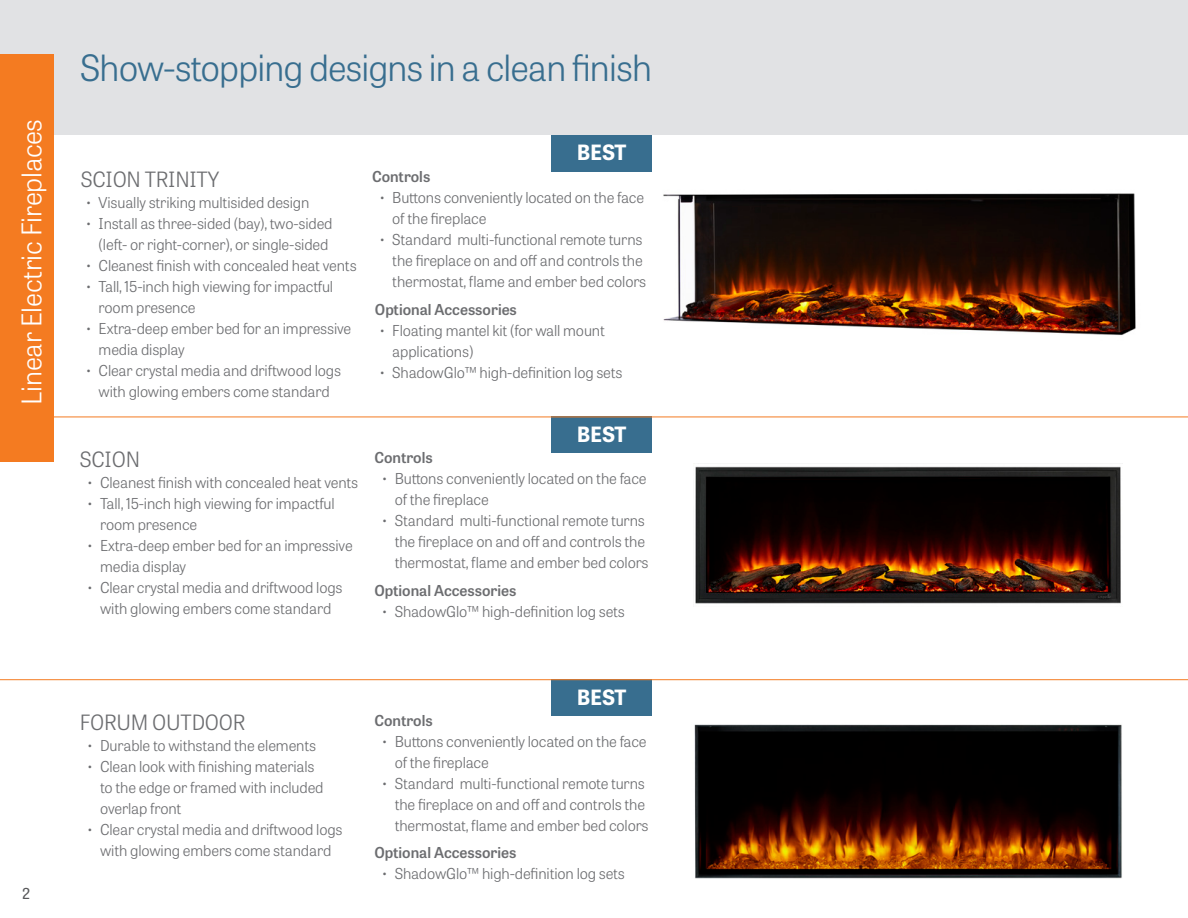
<style>
.page{position:relative;width:1188px;height:918px;background:#fff}
.page>*{position:absolute;margin:0;border:0;box-sizing:border-box;transform-origin:0 0}
.t1{font:300 36px "Tablet Gothic";letter-spacing:-.025em;color:#386e8f}
.t2{font:300 27px "Tablet Gothic";letter-spacing:-.01em;color:#fff}
.t3{font:300 21px "Tablet Gothic";letter-spacing:-.01em;color:#6c6d70}
.t4{font:700 21px "Tablet Gothic";letter-spacing:-.01em;color:#fff}
.t5{font:300 15px/21px "Tablet Gothic";letter-spacing:-.01em;color:#6c6d70}
.t6{font:600 15px "Tablet Gothic";color:#6c6d70}
.t7{font:15px "Tablet Gothic";color:#57585a}
</style>
<div class="page">
<div style="left:552px;top:135px;width:100px;height:37px;background:#386e8f"></div>
<div style="left:552px;top:679px;width:100px;height:37px;background:#386e8f"></div>
<div style="left:552px;top:417px;width:100px;height:36px;background:#386e8f"></div>
<div style="left:0;top:0;width:1188px;height:135px;background:#e1e2e4"></div>
<div style="left:0;top:55px;width:54px;height:407px;background:#f47b21"></div>
<img style="left:693px;top:463px;width:430px;height:141px">
<img style="left:663px;top:193px;width:473px;height:142px">
<hr style="left:0;top:417px;width:1188px;height:1px;background:#f47b21">
<hr style="left:0;top:679px;width:1188px;height:1px;background:#f47b21">
<img style="left:694px;top:724px;width:428px;height:155px">
<p class="t2" style="left:13px;top:405px;width:287px;rotate:-90deg">Linear Electric Fireplaces</p>
<p class="t7" style="left:22px;top:883px;width:10px">2</p>
<p class="t1" style="left:80px;top:44px;width:573px">Show-stopping designs in a clean finish</p>
<p class="t3" style="left:81px;top:165px;width:140px">SCION TRINITY</p>
<p class="t5" style="left:85px;top:191px;width:226px">• Visually striking multisided design</p>
<p class="t5" style="left:85px;top:212px;width:249px;text-align:right">• Install as three-sided (bay), two-sided (left- or right-corner), or single-sided</p>
<p class="t5" style="left:85px;top:254px;width:273px">• Cleanest finish with concealed heat vents</p>
<p class="t5" style="left:99px;top:275px;width:236px;text-indent:-14px">• Tall, 15-inch high viewing for impactful room presence</p>
<p class="t5" style="left:99px;top:317px;width:254px;text-indent:-14px">• Extra-deep ember bed for an impressive media display</p>
<p class="t5" style="left:85px;top:359px;width:257px;text-align:center">• Clear crystal media and driftwood logs with glowing embers come standard</p>
<p class="t3" style="left:80px;top:446px;width:62px">SCION</p>
<p class="t5" style="left:87px;top:472px;width:273px">• Cleanest finish with concealed heat vents</p>
<p class="t5" style="left:100px;top:493px;width:236px;text-indent:-14px">• Tall, 15-inch high viewing for impactful room presence</p>
<p class="t5" style="left:100px;top:535px;width:254px;text-indent:-14px">• Extra-deep ember bed for an impressive media display</p>
<p class="t5" style="left:87px;top:577px;width:257px;text-align:center">• Clear crystal media and driftwood logs with glowing embers come standard</p>
<p class="t4" style="left:577px;top:138px;width:51px">BEST</p>
<p class="t6" style="left:372px;top:166px;width:60px">Controls</p>
<p class="t5" style="left:392px;top:187px;width:253px;text-indent:-14px">• Buttons conveniently located on the face of the fireplace</p>
<p class="t5" style="left:392px;top:229px;width:255px;text-indent:-14px">• Standard multi-functional remote turns the fireplace on and off and controls the thermostat, flame and ember bed colors</p>
<p class="t6" style="left:375px;top:299px;width:144px">Optional Accessories</p>
<p class="t5" style="left:392px;top:319px;width:214px;text-indent:-14px">• Floating mantel kit (for wall mount applications)</p>
<p class="t5" style="left:379px;top:361px;width:245px">• ShadowGlo™ high-definition log sets</p>
<p class="t4" style="left:577px;top:419px;width:51px">BEST</p>
<p class="t6" style="left:374px;top:447px;width:60px">Controls</p>
<p class="t5" style="left:395px;top:467px;width:253px;text-indent:-14px">• Buttons conveniently located on the face of the fireplace</p>
<p class="t5" style="left:395px;top:509px;width:255px;text-indent:-14px">• Standard multi-functional remote turns the fireplace on and off and controls the thermostat, flame and ember bed colors</p>
<p class="t6" style="left:374px;top:580px;width:144px">Optional Accessories</p>
<p class="t5" style="left:381px;top:600px;width:245px">• ShadowGlo™ high-definition log sets</p>
<p class="t3" style="left:80px;top:708px;width:167px">FORUM OUTDOOR</p>
<p class="t5" style="left:87px;top:735px;width:231px">• Durable to withstand the elements</p>
<p class="t5" style="left:100px;top:756px;width:225px;text-indent:-14px">• Clean look with finishing materials to the edge or framed with included overlap front</p>
<p class="t5" style="left:87px;top:819px;width:257px;text-align:center">• Clear crystal media and driftwood logs with glowing embers come standard</p>
<p class="t4" style="left:577px;top:682px;width:51px">BEST</p>
<p class="t6" style="left:374px;top:710px;width:60px">Controls</p>
<p class="t5" style="left:395px;top:730px;width:253px;text-indent:-14px">• Buttons conveniently located on the face of the fireplace</p>
<p class="t5" style="left:395px;top:772px;width:255px;text-indent:-14px">• Standard multi-functional remote turns the fireplace on and off and controls the thermostat, flame and ember bed colors</p>
<p class="t6" style="left:374px;top:842px;width:144px">Optional Accessories</p>
<p class="t5" style="left:381px;top:863px;width:245px">• ShadowGlo™ high-definition log sets</p>
</div>
